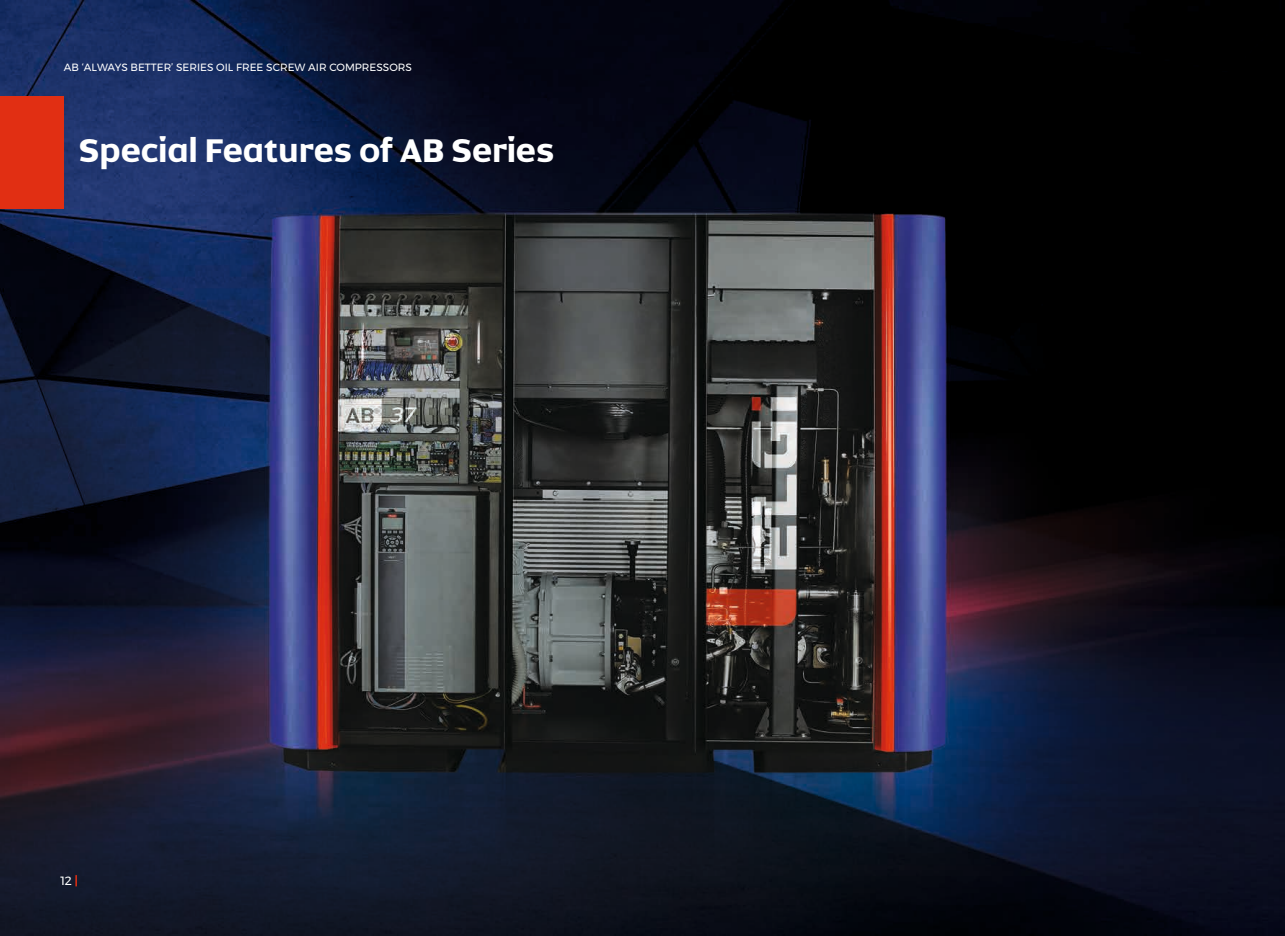
<style>
.page{position:relative;width:1285px;height:936px;background:#fff}
.page>*{position:absolute;margin:0;border:0;box-sizing:border-box;transform-origin:0 0}
.t1{font:700 44.25px "Dynasty";color:#fff}
.t2{font:12px "Montserrat";color:#fff}
.t3{font:10.5px "Montserrat";color:#fff}
</style>
<div class="page">
<img style="left:0;top:0;width:1284px;height:935px">
<svg style="left:75px;top:875px;width:2px;height:11px"></svg>
<div style="left:0;top:96px;width:64px;height:113px;background:#e12f13"></div>
<p class="t3" style="left:64px;top:60px;width:349px">AB ‘ALWAYS BETTER’ SERIES OIL FREE SCREW AIR COMPRESSORS</p>
<h1 class="t1" style="left:79px;top:126px;width:477px">Special Features of AB Series</h1>
<p class="t2" style="left:60px;top:873px;width:13px">12</p>
</div>
